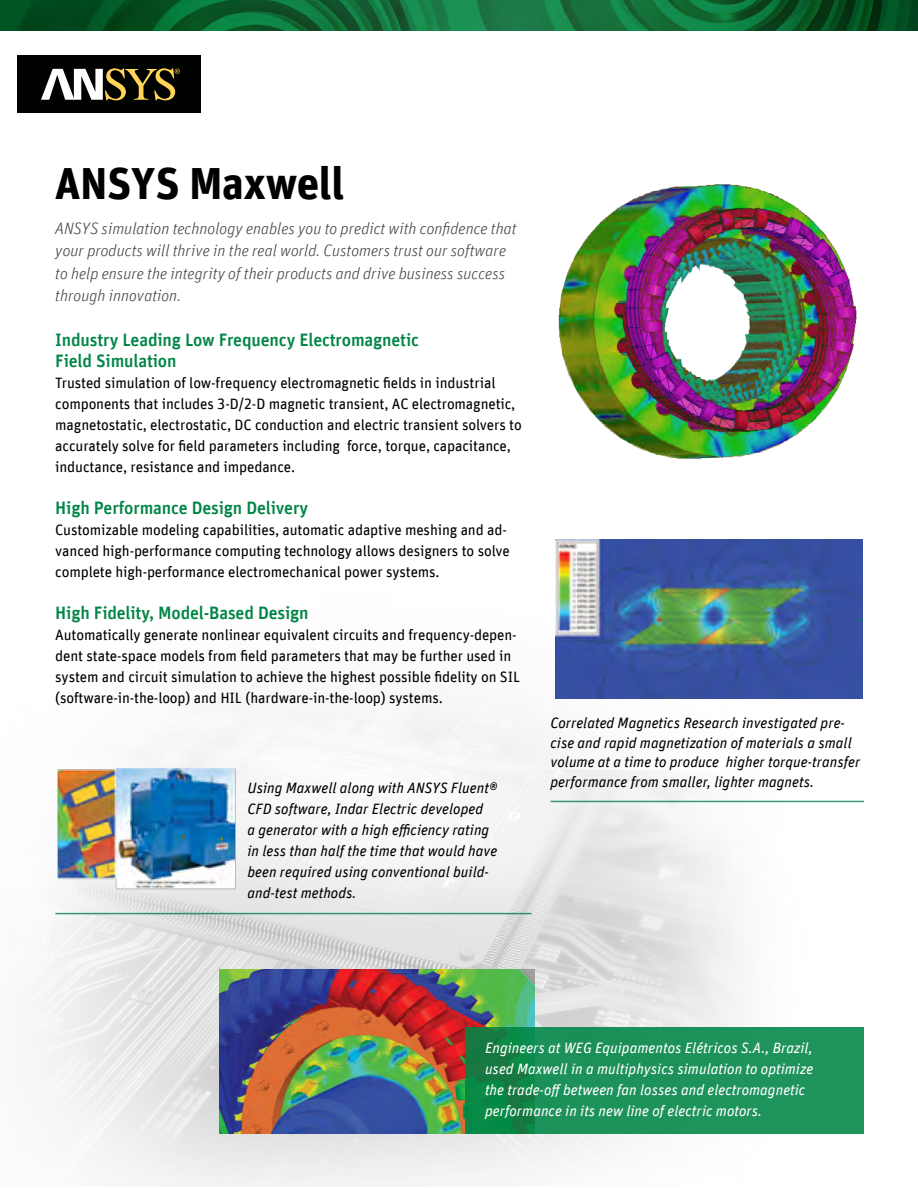
<style>
.page{position:relative;width:918px;height:1188px;background:#fff}
.page>*{position:absolute;margin:0;border:0;box-sizing:border-box;transform-origin:0 0}
.t1{font:700 45px "Unit Offc Pro";letter-spacing:-.01em;color:#000}
.t2{font:500 18px/21px "Unit Offc Pro";letter-spacing:-.01em;color:#008546}
.t3{font:italic 300 16.5px/22.5px "Unit Offc Pro";color:#464547}
.t4{font:15px/21px "Unit Offc Pro";letter-spacing:-.01em;color:#000}
.t5{font:italic 15px/21px "Unit Offc Pro";color:#000}
.t6{font:italic 15px/21px "Unit Offc Pro";color:#fff}
</style>
<div class="page">
<img style="left:38px;top:539px;width:826px;height:647px">
<div style="left:17px;top:55px;width:184px;height:58px;background:#000200"></div>
<svg style="left:41px;top:68px;width:139px;height:32px"></svg>
<img style="left:0;top:0;width:918px;height:30px">
<div style="left:385px;top:665px;width:476px;height:105px;background:#fbfbfb"></div>
<hr style="left:551px;top:801px;width:313px;height:1px;background:#007852">
<img style="left:558px;top:184px;width:299px;height:275px">
<img style="left:56px;top:769px;width:191px;height:133px">
<hr style="left:55px;top:913px;width:477px;height:1px;background:#007852">
<img style="left:219px;top:970px;width:315px;height:164px">
<svg style="left:466px;top:1027px;width:398px;height:107px;background:#1a8f56"></svg>
<img style="left:555px;top:540px;width:307px;height:158px">
<h1 class="t1" style="left:55px;top:150px;width:291px">ANSYS Maxwell</h1>
<p class="t3" style="left:55px;top:216px;width:463px">ANSYS simulation technology enables you to predict with confidence that your products will thrive in the real world. Customers trust our software to help ensure the integrity of their products and drive business success through innovation.</p>
<p class="t2" style="left:55px;top:329px;width:365px">Industry Leading Low Frequency Electromagnetic<br>Field Simulation</p>
<p class="t4" style="left:55px;top:372px;width:468px">Trusted simulation of low-frequency electromagnetic fields in industrial components that includes 3-D/2-D magnetic transient, AC electromagnetic, magnetostatic, electrostatic, DC conduction and electric transient solvers to accurately solve for field parameters including force, torque, capacitance, inductance, resistance and impedance.</p>
<p class="t2" style="left:55px;top:497px;width:254px">High Performance Design Delivery</p>
<p class="t4" style="left:55px;top:519px;width:456px">Customizable modeling capabilities, automatic adaptive meshing and ad&shy;vanced high-performance computing technology allows designers to solve complete high-performance electromechanical power systems.</p>
<p class="t2" style="left:55px;top:602px;width:255px">High Fidelity, Model-Based Design</p>
<p class="t4" style="left:55px;top:624px;width:466px">Automatically generate nonlinear equivalent circuits and frequency-depen&shy;dent state-space models from field parameters that may be further used in system and circuit simulation to achieve the highest possible fidelity on SIL (software-in-the-loop) and HIL (hardware-in-the-loop) systems.</p>
<p class="t5" style="left:248px;top:776px;width:251px">Using Maxwell along with ANSYS Fluent® CFD software, Indar Electric developed<br>a generator with a high efficiency rating in less than half the time that would have been required using conventional build&shy;and-test methods.</p>
<p class="t5" style="left:551px;top:713px;width:311px;line-height:19.5px">Correlated Magnetics Research investigated pre&shy;cise and rapid magnetization of materials a small volume at a time to produce higher torque-transfer performance from smaller, lighter magnets.</p>
<p class="t6" style="left:485px;top:1036px;width:330px">Engineers at WEG Equipamentos Elétricos S.A., Brazil, used Maxwell in a multiphysics simulation to optimize the trade-off between fan losses and electromagnetic performance in its new line of electric motors.</p>
</div>
